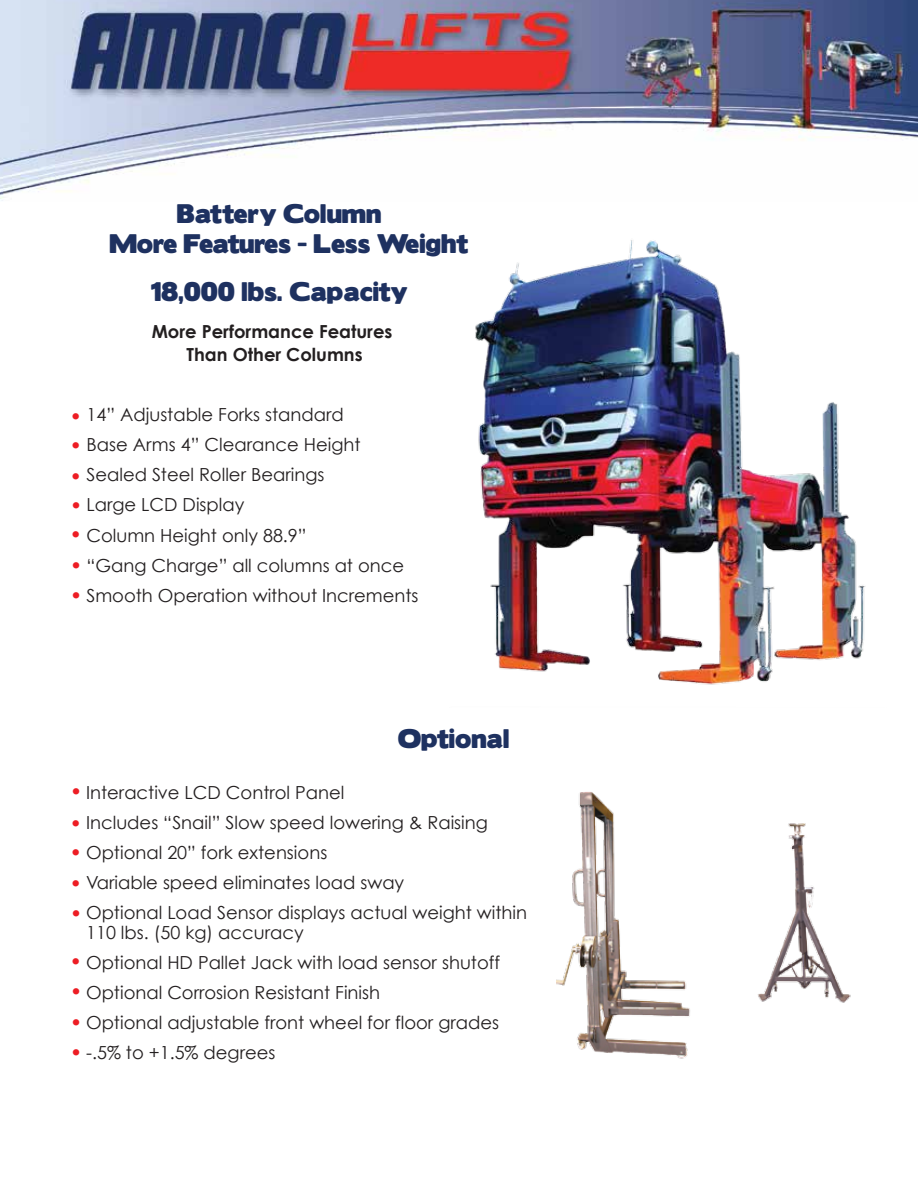
<style>
.page{position:relative;width:918px;height:1188px;background:#fff}
.page>*{position:absolute;margin:0;border:0;box-sizing:border-box;transform-origin:0 0}
.t1{font:24px/30px "Boris Black Bloxx";color:#1e3160}
.t2{font:21px/30px "Century Gothic";color:#ed1d24}
.t3{font:18px/30px "Century Gothic";color:#231f20}
.t4{font:700 18px/22.5px "Century Gothic";color:#231f20;text-align:center}
</style>
<div class="page">
<img style="left:0;top:0;width:918px;height:201px">
<img style="left:402px;top:189px;width:501px;height:496px">
<img style="left:557px;top:792px;width:133px;height:267px">
<img style="left:758px;top:823px;width:93px;height:180px">
<p class="t1" style="left:109px;top:199px;width:360px;text-indent:67px">Battery Column<br>More Features - Less Weight</p>
<p class="t1" style="left:151px;top:277px;width:258px">18,000 lbs. Capacity</p>
<p class="t4" style="left:152px;top:320px;width:242px">More Performance Features<br>Than Other Columns</p>
<p class="t3" style="left:86px;top:400px;width:334px">14” Adjustable Forks standard<br>Base Arms 4” Clearance Height<br>Sealed Steel Roller Bearings<br>Large LCD Display<br>Column Height only 88.9”<br>“Gang Charge” all columns at once<br>Smooth Operation without Increments</p>
<p class="t2" style="left:70px;top:401px;width:14px;text-align:justify">• • •</p>
<p class="t2" style="left:70px;top:490px;width:14px;text-align:justify">• • • •</p>
<p class="t1" style="left:398px;top:724px;width:113px">Optional</p>
<p class="t3" style="left:86px;top:777px;width:443px">Interactive LCD Control Panel<br>Includes “Snail” Slow speed lowering &amp; Raising Optional 20” fork extensions<br>Variable speed eliminates load sway<br>Optional Load Sensor displays actual weight within</p>
<p class="t3" style="left:86px;top:917px;width:416px">110 lbs. (50 kg) accuracy<br>Optional HD Pallet Jack with load sensor shutoff Optional Corrosion Resistant Finish<br>Optional adjustable front wheel for floor grades -.5% to +1.5% degrees</p>
<p class="t2" style="left:70px;top:776px;width:14px;line-height:31.5px">• •</p>
<p class="t2" style="left:70px;top:837px;width:14px;text-align:justify">• • •</p>
<p class="t2" style="left:70px;top:946px;width:14px;line-height:30.6px">• •</p>
<p class="t2" style="left:70px;top:1008px;width:14px;line-height:29.5px">• •</p>
</div>
